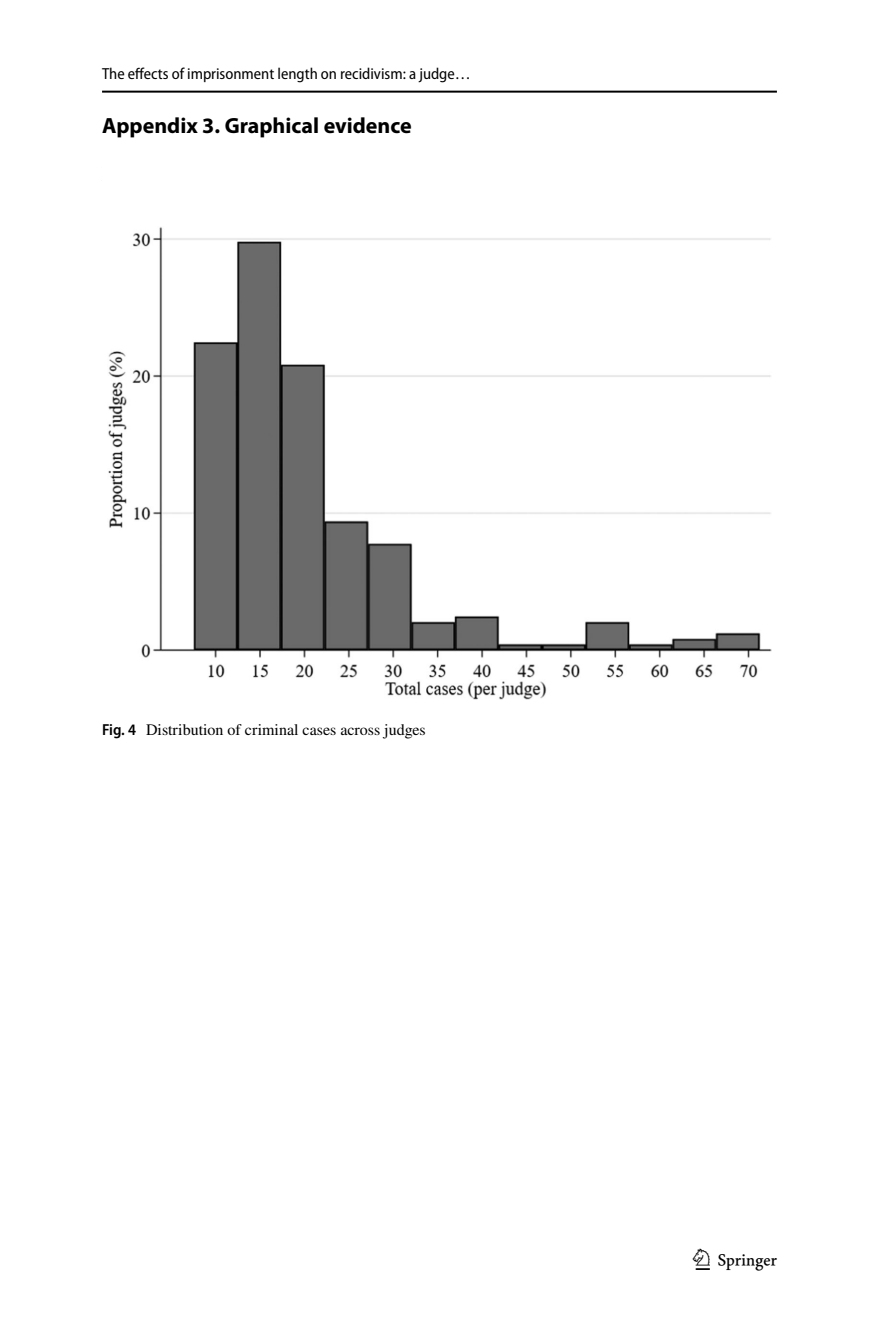
<style>
.page{position:relative;width:879px;height:1333px;background:#fff}
.page>*{position:absolute;margin:0;border:0;box-sizing:border-box;transform-origin:0 0}
.t1{font:30px "Springnew Regular 3";color:#000}
.t2{font:700 22px "Myriad Pro";color:#000}
.t3{font:16px "Myriad Pro Semi Cn 3";color:#000}
.t4{font:16px "STIX";color:#000}
.s1{font-family:"Myriad Pro";font-weight:600;font-stretch:semi-condensed}
</style>
<div class="page">
<hr style="left:102px;top:91px;width:675px;height:2px;background:#000">
<img style="left:108px;top:227px;width:663px;height:472px">
<p class="t3" style="left:102px;top:65px;width:370px">The effects of imprisonment length on recidivism: a judge…</p>
<h2 class="t2" style="left:102px;top:111px;width:311px">Appendix 3. Graphical evidence</h2>
<p class="t4" style="left:102px;top:718px;width:325px"><span class="s1">Fig. 4</span> Distribution of criminal cases across judges</p>
<h1 class="t1" style="left:696px;top:1248px;width:83px">1 3</h1>
</div>
